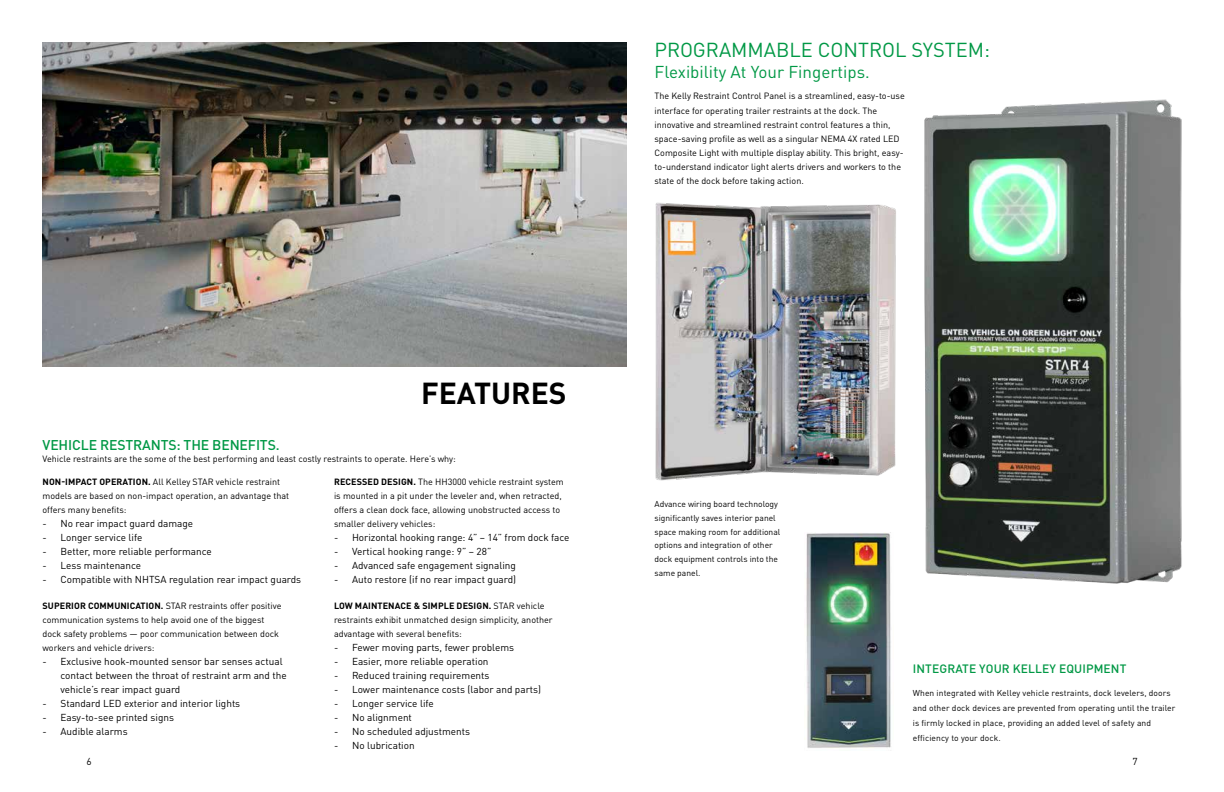
<style>
.page{position:relative;width:1224px;height:792px;background:#fff}
.page>*{position:absolute;margin:0;border:0;box-sizing:border-box;transform-origin:0 0}
.t1{font:700 30px "DIN Pro";color:#000}
.t2{font:20px "DIN Pro";color:#009845}
.t3{font:17px "DIN Pro";color:#009845}
.t4{font:500 14px "DIN Pro";letter-spacing:-.01em;color:#009845}
.t5{font:500 12px "DIN Pro";letter-spacing:.01em;color:#009845}
.t6{font:10px/14px "DIN Pro";color:#000}
.t7{font:9px/14px "DIN Pro";color:#000}
.t8{font:8.5px/14px "DIN Pro";color:#000}
.s1{font-weight:700}
</style>
<div class="page">
<img style="left:43px;top:43px;width:583px;height:324px">
<img style="left:924px;top:99px;width:258px;height:485px">
<img style="left:655px;top:202px;width:241px;height:279px">
<img style="left:806px;top:533px;width:85px;height:215px">
<h1 class="t1" style="left:421px;top:369px;width:147px">FEATURES</h1>
<h3 class="t4" style="left:43px;top:434px;width:239px">VEHICLE RESTRANTS: THE BENEFITS.</h3>
<p class="t7" style="left:43px;top:474px;width:248px"><span class="s1">NON-IMPACT OPERATION.</span> All Kelley STAR vehicle restraint models are based on non-impact operation, an advantage that offers many benefits:</p>
<p class="t6" style="left:43px;top:516px;width:152px">- No rear impact guard damage</p>
<p class="t6" style="left:43px;top:530px;width:101px">- Longer service life</p>
<p class="t6" style="left:43px;top:544px;width:171px">- Better, more reliable performance</p>
<p class="t6" style="left:43px;top:558px;width:100px">- Less maintenance</p>
<p class="t6" style="left:43px;top:572px;width:260px">- Compatible with NHTSA regulation rear impact guards</p>
<p class="t7" style="left:43px;top:598px;width:240px"><span class="s1">SUPERIOR COMMUNICATION.</span> STAR restraints offer positive communication systems to help avoid one of the biggest dock safety problems — poor communication between dock workers and vehicle drivers:</p>
<p class="t6" style="left:61px;top:654px;width:228px;text-indent:-18px">- Exclusive hook-mounted sensor bar senses actual contact between the throat of restraint arm and the vehicle’s rear impact guard</p>
<p class="t6" style="left:43px;top:696px;width:199px">- Standard LED exterior and interior lights</p>
<p class="t6" style="left:43px;top:710px;width:133px">- Easy-to-see printed signs</p>
<p class="t6" style="left:43px;top:724px;width:87px">- Audible alarms</p>
<p class="t7" style="left:43px;top:451px;width:415px">Vehicle restraints are the some of the best performing and least costly restraints to operate. Here’s why:</p>
<p class="t7" style="left:334px;top:474px;width:231px"><span class="s1">RECESSED DESIGN.</span> The HH3000 vehicle restraint system is mounted in a pit under the leveler and, when retracted, offers a clean dock face, allowing unobstructed access to smaller delivery vehicles:</p>
<p class="t6" style="left:334px;top:530px;width:237px">- Horizontal hooking range: 4” – 14” from dock face</p>
<p class="t6" style="left:334px;top:544px;width:159px">- Vertical hooking range: 9” – 28”</p>
<p class="t6" style="left:334px;top:558px;width:184px">- Advanced safe engagement signaling</p>
<p class="t6" style="left:334px;top:572px;width:184px">- Auto restore (if no rear impact guard)</p>
<p class="t7" style="left:334px;top:598px;width:220px"><span class="s1">LOW MAINTENACE &amp; SIMPLE DESIGN.</span> STAR vehicle restraints exhibit unmatched design simplicity, another advantage with several benefits:</p>
<p class="t6" style="left:334px;top:640px;width:182px">- Fewer moving parts, fewer problems</p>
<p class="t6" style="left:334px;top:654px;width:156px">- Easier, more reliable operation</p>
<p class="t6" style="left:334px;top:668px;width:157px">- Reduced training requirements</p>
<p class="t6" style="left:334px;top:682px;width:209px">- Lower maintenance costs (labor and parts)</p>
<p class="t6" style="left:334px;top:696px;width:101px">- Longer service life</p>
<p class="t6" style="left:334px;top:710px;width:79px">- No alignment</p>
<p class="t6" style="left:334px;top:724px;width:138px">- No scheduled adjustments</p>
<p class="t6" style="left:334px;top:738px;width:82px">- No lubrication</p>
<h2 class="t2" style="left:655px;top:34px;width:337px">PROGRAMMABLE CONTROL SYSTEM:</h2>
<h3 class="t3" style="left:655px;top:59px;width:217px">Flexibility At Your Fingertips.</h3>
<p class="t7" style="left:655px;top:87px;width:252px;line-height:15px">The Kelly Restraint Control Panel is a streamlined, easy-to-use interface for operating trailer restraints at the dock. The</p>
<p class="t7" style="left:655px;top:117px;width:251px">innovative and streamlined restraint control features a thin, space-saving profile as well as a singular NEMA 4X rated LED Composite Light with multiple display ability. This bright, easy&shy;to-understand indicator light alerts drivers and workers to the state of the dock before taking action.</p>
<p class="t8" style="left:655px;top:496px;width:127px">Advance wiring board technology significantly saves interior panel space making room for additional options and integration of other dock equipment controls into the same panel.</p>
<h3 class="t5" style="left:913px;top:659px;width:215px">INTEGRATE YOUR KELLEY EQUIPMENT</h3>
<p class="t8" style="left:913px;top:685px;width:264px;line-height:15px">When integrated with Kelley vehicle restraints, dock levelers, doors and other dock devices are prevented from operating until the trailer is firmly locked in place, providing an added level of safety and efficiency to your dock.</p>
<p class="t6" style="left:86px;top:754px;width:7px">6</p>
<p class="t6" style="left:1132px;top:754px;width:7px">7</p>
</div>
